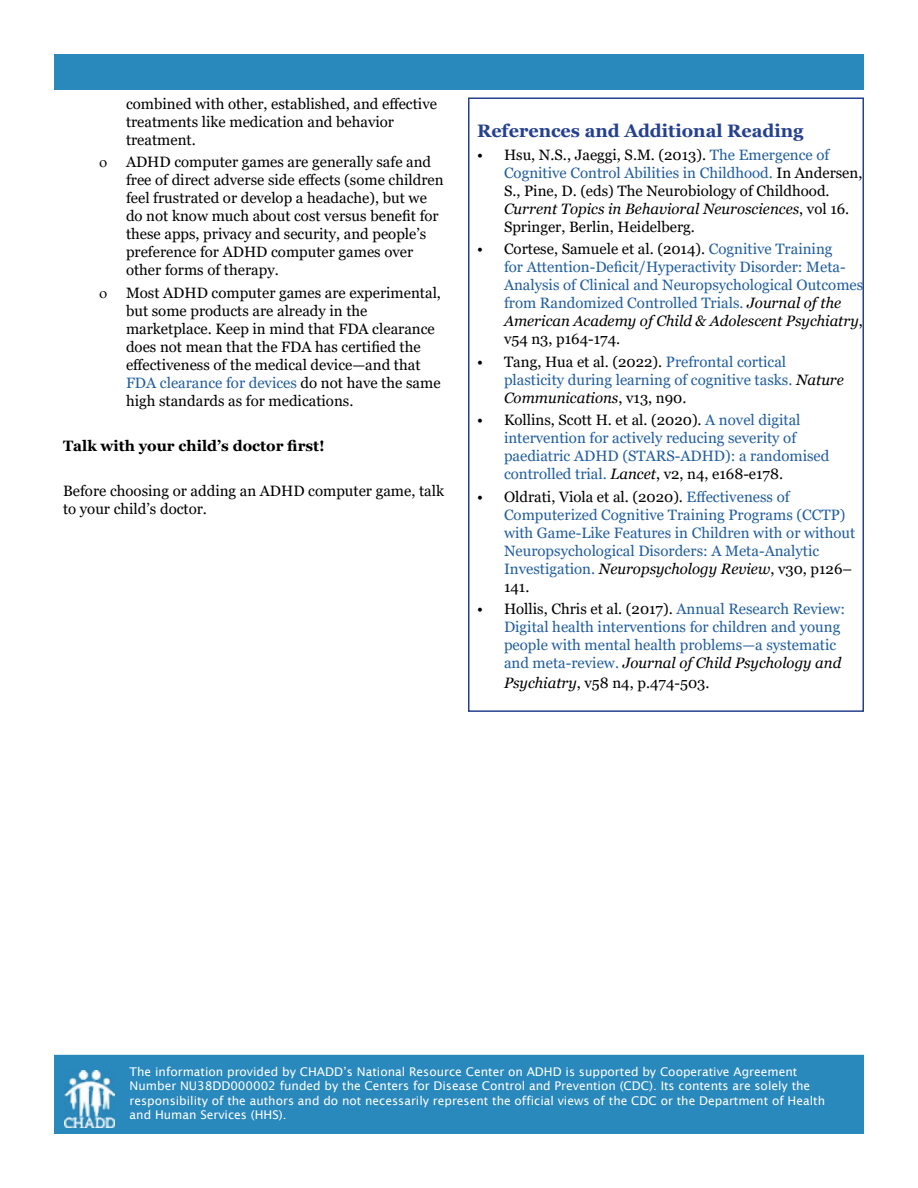
<style>
.page{position:relative;width:918px;height:1188px;background:#fff}
.page>*{position:absolute;margin:0;border:0;box-sizing:border-box;transform-origin:0 0}
.t1{font:700 18px "Georgia";color:#25408f}
.t2{font:15px/18px "Georgia";color:#215e9e}
.t3{font:15px/18px "Georgia";color:#000}
.t4{font:700 15px "Georgia";color:#000}
.t5{font:12px/14.4px "Lucida Sans";color:#fff}
.s1{color:#215e9e}
.s2{font-style:italic}
.s3{color:#000}
.s4{font-style:italic;color:#000}
</style>
<div class="page">
<div style="left:55px;top:1056px;width:808px;height:77px;background:#2988bc"></div>
<img style="left:65px;top:1070px;width:49px;height:58px">
<div style="left:54px;top:1055px;width:810px;height:79px;border:2px solid #2988bc"></div>
<div style="left:54px;top:54px;width:810px;height:36px;background:#2988bc"></div>
<div style="left:468px;top:98px;width:396px;height:614px;border:2px solid #25408f"></div>
<p class="t3" style="left:126px;top:95px;width:313px">combined with other, established, and effective treatments like medication and behavior treatment.</p>
<p class="t3" style="left:126px;top:153px;width:319px">ADHD computer games are generally safe and free of direct adverse side effects (some children feel frustrated or develop a headache), but we do not know much about cost versus benefit for these apps, privacy and security, and people’s preference for ADHD computer games over other forms of therapy.</p>
<p class="t3" style="left:126px;top:284px;width:317px">Most ADHD computer games are experimental, but some products are already in the marketplace. Keep in mind that FDA clearance does not mean that the FDA has certified the effectiveness of the medical device—and that <span class="s1">FDA clearance for devices</span> do not have the same high standards as for medications.</p>
<p class="t4" style="left:63px;top:436px;width:263px">Talk with your child’s doctor first!</p>
<p class="t3" style="left:63px;top:482px;width:383px">Before choosing or adding an ADHD computer game, talk to your child’s doctor.</p>
<p class="t1" style="left:477px;top:119px;width:328px">References and Additional Reading</p>
<p class="t3" style="left:504px;top:146px;width:360px;text-indent:-27px">• Hsu, N.S., Jaeggi, S.M. (2013). <span class="s1">The Emergence of Cognitive Control Abilities in Childhood.</span> In Andersen, S., Pine, D. (eds) The Neurobiology of Childhood.<br><span class="s2">Current Topics in Behavioral Neurosciences</span>, vol 16.<br>Springer, Berlin, Heidelberg.</p>
<p class="t2" style="left:504px;top:240px;width:361px;text-indent:-27px"><span class="s3">• Cortese, Samuele et al. (2014).</span> Cognitive Training<br>for Attention-Deficit/Hyperactivity Disorder: Meta-Analysis of Clinical and Neuropsychological Outcomes from Randomized Controlled Trials. <span class="s4">Journal of the American Academy of Child &amp; Adolescent Psychiatry</span><span class="s3">, v54 n3, p164-174.</span></p>
<p class="t2" style="left:504px;top:353px;width:341px;text-indent:-27px"><span class="s3">• Tang, Hua et al. (2022).</span> Prefrontal cortical plasticity during learning of cognitive tasks. <span class="s4">Nature<br>Communications</span><span class="s3">, v13, n90.</span></p>
<p class="t2" style="left:504px;top:411px;width:327px;text-indent:-27px"><span class="s3">• Kollins, Scott H. et al. (2020).</span> A novel digital intervention for actively reducing severity of paediatric ADHD (STARS-ADHD): a randomised controlled trial. <span class="s4">Lancet</span><span class="s3">, v2, n4, e168-e178.</span></p>
<p class="t2" style="left:504px;top:488px;width:353px;text-indent:-27px"><span class="s3">• Oldrati, Viola et al. (2020).</span> Effectiveness of Computerized Cognitive Training Programs (CCTP) with Game-Like Features in Children with or without Neuropsychological Disorders: A Meta-Analytic Investigation. <span class="s4">Neuropsychology Review</span><span class="s3">, v30, p126– 141.</span></p>
<p class="t2" style="left:504px;top:600px;width:343px;text-indent:-27px"><span class="s3">• Hollis, Chris et al. (2017).</span> Annual Research Review:<br>Digital health interventions for children and young people with mental health problems—a systematic and meta-review. <span class="s4">Journal of Child Psychology and</span></p>
<p class="t3" style="left:504px;top:674px;width:207px"><span class="s2">Psychiatry</span>, v58 n4, p.474-503.</p>
<p class="t5" style="left:130px;top:1064px;width:697px">The information provided by CHADD’s National Resource Center on ADHD is supported by Cooperative Agreement Number NU38DD000002 funded by the Centers for Disease Control and Prevention (CDC). Its contents are solely the responsibility of the authors and do not necessarily represent the official views of the CDC or the Department of Health and Human Services (HHS).</p>
</div>
